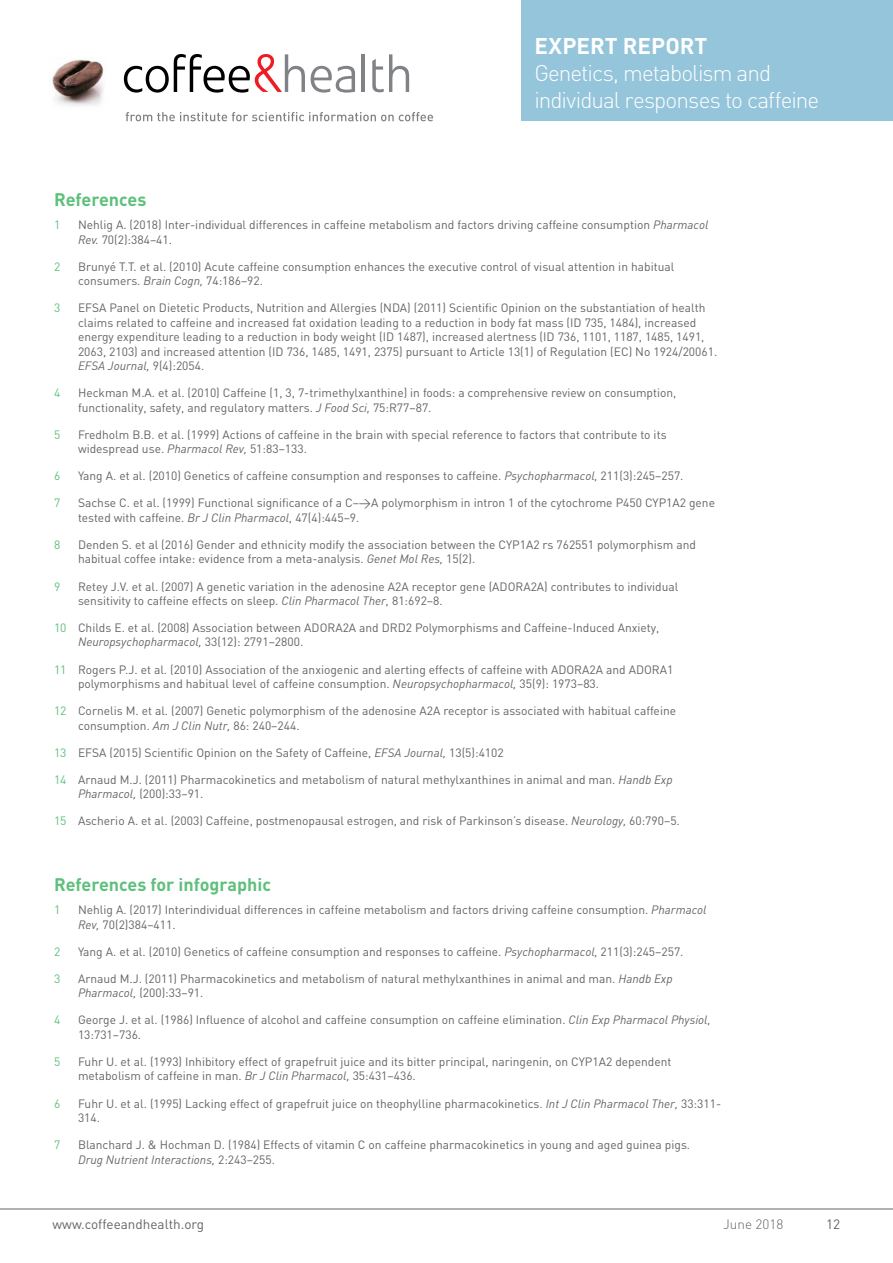
<style>
.page{position:relative;width:893px;height:1263px;background:#fff}
.page>*{position:absolute;margin:0;border:0;box-sizing:border-box;transform-origin:0 0}
.t1{font:300 22.5px/27px "DIN";letter-spacing:-.04em;color:#fff}
.t2{font:700 22.5px "DIN";color:#fff}
.t3{font:700 18px "DIN";color:#5fc07c}
.t4{font:13.5px "DIN";color:#636466}
.t5{font:300 13.5px "DIN";color:#636466}
.t6{font:12px/14.4px "DIN";color:#636466}
.t7{font:12px "DIN";color:#5fc07c}
.s1{font-style:italic}
.s2{color:#5fc07c}
</style>
<div class="page">
<hr style="left:0;top:1209px;width:893px;height:1px;background:#636466">
<div style="left:522px;top:0;width:371px;height:121px;background:#95c5da"></div>
<svg style="left:124px;top:54px;width:181px;height:39px"></svg>
<svg style="left:311px;top:66px;width:44px;height:27px"></svg>
<hr style="left:362px;top:54px;width:3px;height:38px;background:#808285">
<svg style="left:372px;top:54px;width:37px;height:38px"></svg>
<img style="left:50px;top:59px;width:54px;height:47px">
<svg style="left:126px;top:112px;width:307px;height:9px"></svg>
<h1 class="t2" style="left:534px;top:31px;width:175px">EXPERT REPORT</h1>
<h1 class="t1" style="left:534px;top:59px;width:286px">Genetics, metabolism and individual responses to caffeine</h1>
<h2 class="t3" style="left:54px;top:188px;width:94px">References</h2>
<p class="t7" style="left:54px;top:217px;width:8px">1</p>
<p class="t6" style="left:78px;top:217px;width:632px">Nehlig A. (2018) Inter-individual differences in caffeine metabolism and factors driving caffeine consumption <span class="s1">Pharmacol<br>Rev.</span> 70(2):384–41.</p>
<p class="t7" style="left:54px;top:259px;width:8px">2</p>
<p class="t6" style="left:78px;top:259px;width:598px">Brunyé T.T. et al. (2010) Acute caffeine consumption enhances the executive control of visual attention in habitual consumers. <span class="s1">Brain Cogn,</span> 74:186–92.</p>
<p class="t7" style="left:54px;top:300px;width:8px">3</p>
<p class="t6" style="left:78px;top:301px;width:641px">EFSA Panel on Dietetic Products, Nutrition and Allergies (NDA) (2011) Scientific Opinion on the substantiation of health claims related to caffeine and increased fat oxidation leading to a reduction in body fat mass (ID 735, 1484), increased energy expenditure leading to a reduction in body weight (ID 1487), increased alertness (ID 736, 1101, 1187, 1485, 1491, 2063, 2103) and increased attention (ID 736, 1485, 1491, 2375) pursuant to Article 13(1) of Regulation (EC) No 1924/20061.<br><span class="s1">EFSA Journal,</span> 9(4):2054.</p>
<p class="t7" style="left:54px;top:385px;width:8px">4</p>
<p class="t6" style="left:78px;top:385px;width:600px">Heckman M.A. et al. (2010) Caffeine (1, 3, 7-trimethylxanthine) in foods: a comprehensive review on consumption, functionality, safety, and regulatory matters. <span class="s1">J Food Sci,</span> 75:R77–87.</p>
<p class="t7" style="left:54px;top:427px;width:8px">5</p>
<p class="t6" style="left:78px;top:427px;width:590px">Fredholm B.B. et al. (1999) Actions of caffeine in the brain with special reference to factors that contribute to its widespread use. <span class="s1">Pharmacol Rev,</span> 51:83–133.</p>
<p class="t7" style="left:54px;top:468px;width:8px">6</p>
<p class="t6" style="left:78px;top:468px;width:607px">Yang A. et al. (2010) Genetics of caffeine consumption and responses to caffeine. <span class="s1">Psychopharmacol,</span> 211(3):245–257.</p>
<p class="t7" style="left:54px;top:496px;width:8px">7</p>
<p class="t6" style="left:78px;top:496px;width:639px">Sachse C. et al. (1999) Functional significance of a C–&gt;A polymorphism in intron 1 of the cytochrome P450 CYP1A2 gene tested with caffeine. <span class="s1">Br J Clin Pharmacol,</span> 47(4):445–9.</p>
<p class="t7" style="left:54px;top:537px;width:8px">8</p>
<p class="t6" style="left:78px;top:537px;width:619px">Denden S. et al (2016) Gender and ethnicity modify the association between the CYP1A2 rs 762551 polymorphism and habitual coffee intake: evidence from a meta-analysis. <span class="s1">Genet Mol Res,</span> 15(2).</p>
<p class="t7" style="left:54px;top:579px;width:8px">9</p>
<p class="t6" style="left:78px;top:579px;width:602px">Retey J.V. et al. (2007) A genetic variation in the adenosine A2A receptor gene (ADORA2A) contributes to individual sensitivity to caffeine effects on sleep. <span class="s1">Clin Pharmacol Ther,</span> 81:692–8.</p>
<p class="t6" style="left:78px;top:620px;width:583px;text-indent:-24px"><span class="s2">10</span> Childs E. et al. (2008) Association between ADORA2A and DRD2 Polymorphisms and Caffeine-Induced Anxiety,<br><span class="s1">Neuropsychopharmacol,</span> 33(12): 2791–2800.</p>
<p class="t6" style="left:78px;top:662px;width:597px;text-indent:-24px"><span class="s2">11</span> Rogers P.J. et al. (2010) Association of the anxiogenic and alerting effects of caffeine with ADORA2A and ADORA1 polymorphisms and habitual level of caffeine consumption. <span class="s1">Neuropsychopharmacol,</span> 35(9): 1973–83.</p>
<p class="t6" style="left:78px;top:703px;width:600px;text-indent:-24px"><span class="s2">12</span> Cornelis M. et al. (2007) Genetic polymorphism of the adenosine A2A receptor is associated with habitual caffeine consumption. <span class="s1">Am J Clin Nutr,</span> 86: 240–244.</p>
<p class="t6" style="left:54px;top:745px;width:451px"><span class="s2">13</span> EFSA (2015) Scientific Opinion on the Safety of Caffeine, <span class="s1">EFSA Journal,</span> 13(5):4102</p>
<p class="t6" style="left:78px;top:772px;width:596px;text-indent:-24px"><span class="s2">14</span> Arnaud M.J. (2011) Pharmacokinetics and metabolism of natural methylxanthines in animal and man. <span class="s1">Handb Exp<br>Pharmacol,</span> (200):33–91.</p>
<p class="t6" style="left:54px;top:814px;width:627px"><span class="s2">15</span> Ascherio A. et al. (2003) Caffeine, postmenopausal estrogen, and risk of Parkinson’s disease. <span class="s1">Neurology,</span> 60:790–5.</p>
<h2 class="t3" style="left:54px;top:873px;width:218px">References for infographic</h2>
<p class="t7" style="left:54px;top:902px;width:8px">1</p>
<p class="t6" style="left:78px;top:902px;width:630px">Nehlig A. (2017) Interindividual differences in caffeine metabolism and factors driving caffeine consumption. <span class="s1">Pharmacol<br>Rev,</span> 70(2)384–411.</p>
<p class="t7" style="left:54px;top:944px;width:8px">2</p>
<p class="t6" style="left:78px;top:944px;width:607px">Yang A. et al. (2010) Genetics of caffeine consumption and responses to caffeine. <span class="s1">Psychopharmacol,</span> 211(3):245–257.</p>
<p class="t7" style="left:54px;top:971px;width:8px">3</p>
<p class="t6" style="left:78px;top:971px;width:596px">Arnaud M.J. (2011) Pharmacokinetics and metabolism of natural methylxanthines in animal and man. <span class="s1">Handb Exp<br>Pharmacol,</span> (200):33–91.</p>
<p class="t7" style="left:54px;top:1013px;width:8px">4</p>
<p class="t6" style="left:78px;top:1013px;width:634px">George J. et al. (1986) Influence of alcohol and caffeine consumption on caffeine elimination. <span class="s1">Clin Exp Pharmacol Physiol,<br></span>13:731–736.</p>
<p class="t7" style="left:54px;top:1054px;width:8px">5</p>
<p class="t6" style="left:78px;top:1054px;width:595px">Fuhr U. et al. (1993) Inhibitory effect of grapefruit juice and its bitter principal, naringenin, on CYP1A2 dependent metabolism of caffeine in man. <span class="s1">Br J Clin Pharmacol,</span> 35:431–436.</p>
<p class="t7" style="left:54px;top:1096px;width:8px">6</p>
<p class="t6" style="left:78px;top:1096px;width:645px">Fuhr U. et al. (1995) Lacking effect of grapefruit juice on theophylline pharmacokinetics. <span class="s1">Int J Clin Pharmacol Ther,</span> 33:311-<br>314.</p>
<p class="t7" style="left:54px;top:1137px;width:8px">7</p>
<p class="t6" style="left:78px;top:1137px;width:614px">Blanchard J. &amp; Hochman D. (1984) Effects of vitamin C on caffeine pharmacokinetics in young and aged guinea pigs.<br><span class="s1">Drug Nutrient Interactions,</span> 2:243–255.</p>
<p class="t4" style="left:53px;top:1215px;width:153px">www.coffeeandhealth.org</p>
<p class="t5" style="left:723px;top:1215px;width:62px">June 2018</p>
<p class="t4" style="left:826px;top:1215px;width:16px">12</p>
</div>
